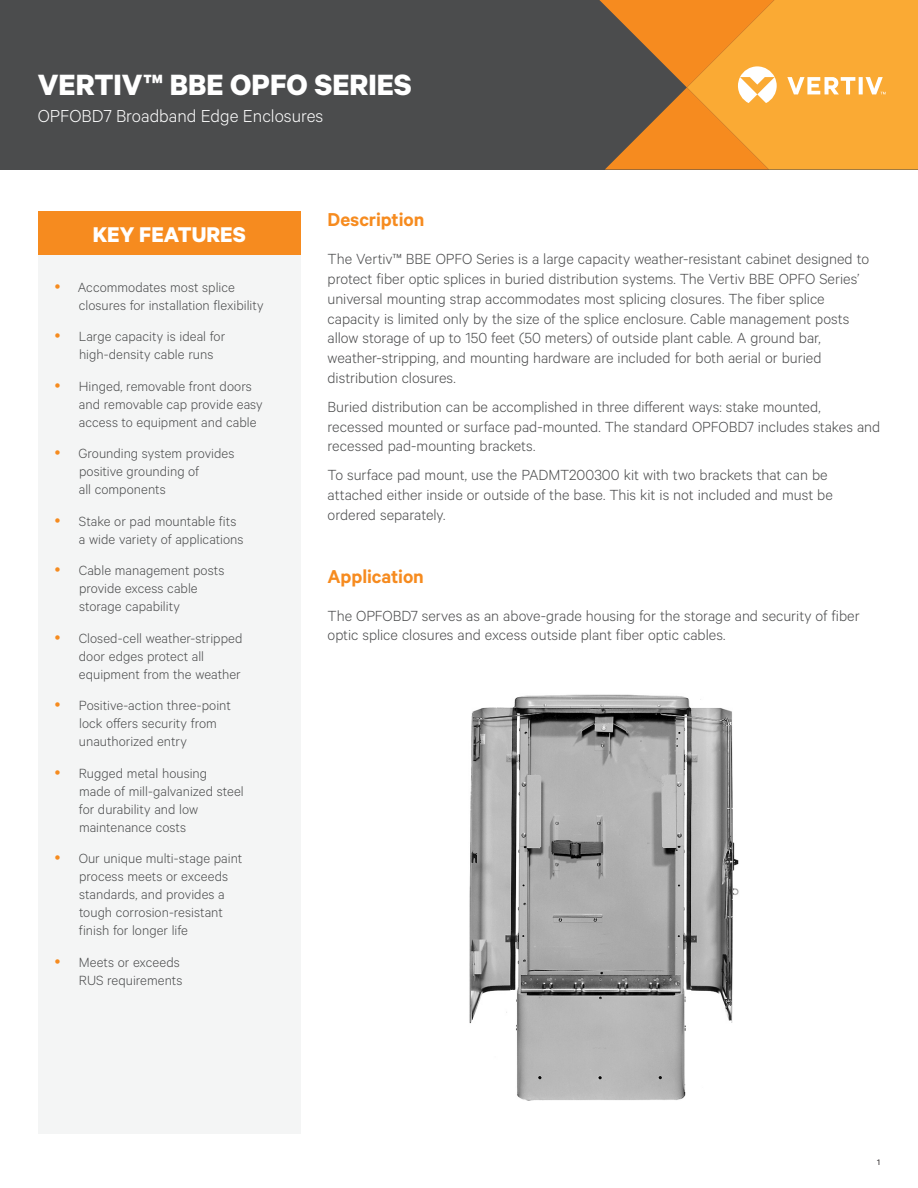
<style>
.page{position:relative;width:918px;height:1188px;background:#fff}
.page>*{position:absolute;margin:0;border:0;box-sizing:border-box;transform-origin:0 0}
.Vertiv_Header_Title{font:700 33px "Calibre";color:#fff}
.Orange_Box_Heading{font:700 24px "Calibre";color:#fff}
.Vertiv_Orange_Main_H{font:600 21px "Calibre";letter-spacing:-.005em;color:#f68b1f}
.Vertiv_Header_Subtit{font:300 19.5px "Calibre";color:#fff}
.Vertiv_Body_Text{font:300 16.5px/19.8px "Calibre";color:#4b4c4d}
.Vertiv_Orange_Main_H-2{font:300 16.5px/19.8px "Calibre";color:#4b4c4d}
.t1{font:300 15px/18px "Calibre";color:#4b4c4d}
.t2{font:9px "Calibre";color:#231f20}
</style>
<div class="page">
<div style="left:0;top:0;width:587px;height:170px;background:#4b4c4d"></div>
<svg style="left:587px;top:0;width:331px;height:170px;background:#da9338"></svg>
<div style="left:38px;top:254px;width:263px;height:880px;background:#f4f5f5"></div>
<div style="left:38px;top:211px;width:263px;height:43px;background:#f68b1f"></div>
<img style="left:469px;top:694px;width:270px;height:406px">
<p class="Vertiv_Header_Title" style="left:38px;top:64px;width:376px">VERTIV™ BBE OPFO SERIES</p>
<p class="Vertiv_Header_Subtit" style="left:38px;top:104px;width:287px">OPFOBD7 Broadband Edge Enclosures</p>
<p class="Orange_Box_Heading" style="left:93px;top:219px;width:155px">KEY FEATURES</p>
<p class="t1" style="left:78px;top:277px;width:187px">Accommodates most splice closures for installation flexibility</p>
<p class="t1" style="left:79px;top:327px;width:148px">Large capacity is ideal for high-density cable runs</p>
<p class="t1" style="left:79px;top:376px;width:185px">Hinged, removable front doors and removable cap provide easy access to equipment and cable</p>
<p class="t1" style="left:78px;top:444px;width:157px">Grounding system provides positive grounding of<br>all components</p>
<p class="t1" style="left:79px;top:511px;width:166px">Stake or pad mountable fits a wide variety of applications</p>
<p class="t1" style="left:79px;top:561px;width:147px">Cable management posts provide excess cable storage capability</p>
<p class="t1" style="left:79px;top:628px;width:165px">Closed-cell weather-stripped door edges protect all equipment from the weather</p>
<p class="t1" style="left:79px;top:696px;width:153px">Positive-action three-point lock offers security from unauthorized entry</p>
<p class="t1" style="left:79px;top:763px;width:166px">Rugged metal housing<br>made of mill-galvanized steel for durability and low maintenance costs</p>
<p class="t1" style="left:79px;top:849px;width:165px">Our unique multi-stage paint process meets or exceeds standards, and provides a tough corrosion-resistant finish for longer life</p>
<p class="t1" style="left:79px;top:952px;width:105px">Meets or exceeds<br>RUS requirements</p>
<p class="Vertiv_Orange_Main_H" style="left:328px;top:207px;width:98px">Description</p>
<p class="Vertiv_Body_Text" style="left:328px;top:248px;width:543px">The Vertiv™ BBE OPFO Series is a large capacity weather-resistant cabinet designed to protect fiber optic splices in buried distribution systems. The Vertiv BBE OPFO Series’ universal mounting strap accommodates most splicing closures. The fiber splice capacity is limited only by the size of the splice enclosure. Cable management posts allow storage of up to 150 feet (50 meters) of outside plant cable. A ground bar, weather-stripping, and mounting hardware are included for both aerial or buried distribution closures.</p>
<p class="Vertiv_Body_Text" style="left:328px;top:396px;width:554px">Buried distribution can be accomplished in three different ways: stake mounted, recessed mounted or surface pad-mounted. The standard OPFOBD7 includes stakes and recessed pad-mounting brackets.</p>
<p class="Vertiv_Body_Text" style="left:328px;top:464px;width:507px">To surface pad mount, use the PADMT200300 kit with two brackets that can be attached either inside or outside of the base. This kit is not included and must be ordered separately.</p>
<p class="Vertiv_Orange_Main_H" style="left:328px;top:564px;width:98px">Application</p>
<p class="Vertiv_Orange_Main_H-2" style="left:328px;top:605px;width:534px">The OPFOBD7 serves as an above-grade housing for the storage and security of fiber optic splice closures and excess outside plant fiber optic cables.</p>
<p class="t2" style="left:877px;top:1157px;width:4px">1</p>
</div>
